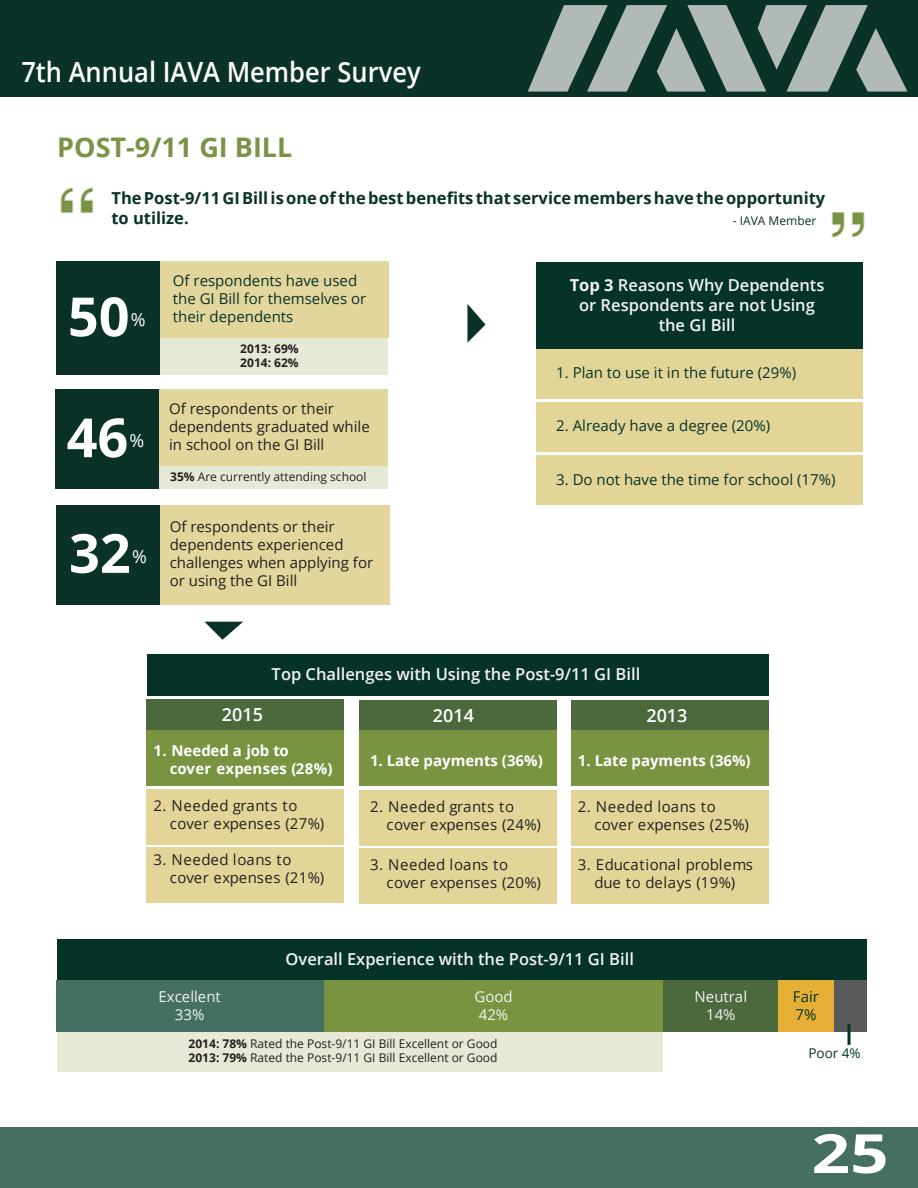
<style>
.page{position:relative;width:918px;height:1188px;background:#fff}
.page>*{position:absolute;margin:0;border:0;box-sizing:border-box;transform-origin:0 0}
.t1{font:700 54px "Open Sans";color:#fff}
.t2{font:700 54px "Open Sans";color:#fff;scale:1.25 1}
.t3{font:600 27.75px "Open Sans";color:#fff;scale:.92 1}
.t4{font:700 27px "Open Sans";color:#7a9346}
.t5{font:600 18px "Open Sans";color:#fff}
.t6{font:18px "Open Sans";color:#fff}
.t7{font:600 16.5px/19.8px "Open Sans";color:#f2f2f3;text-align:center}
.t8{font:700 16.5px/19.8px "Open Sans";color:#0a3228}
.t9{font:15px/18px "Open Sans";color:#231f20}
.t10{font:15px/18px "Open Sans";letter-spacing:.035em;color:#231f20}
.t11{font:15px/18px "Open Sans";color:#063328}
.t12{font:700 15px/18px "Open Sans";color:#fff}
.t13{font:15px/18px "Open Sans";letter-spacing:.03em;color:#231f20}
.t14{font:15px/18px "Open Sans";color:#0a3229}
.t15{font:15px/18px "Open Sans";color:#f2f2f3;text-align:center}
.t16{font:13.5px "Open Sans";color:#063328}
.t17{font:12px/14.4px "Open Sans";color:#231f20}
.t18{font:700 12px/14.4px "Open Sans";color:#231f20}
.t19{font:12px "Open Sans";color:#0a3228}
.s1{font-weight:700}
</style>
<div class="page">
<div style="left:0;top:1127px;width:918px;height:61px;background:#456f62"></div>
<div style="left:0;top:0;width:918px;height:96px;background:#0a3228"></div>
<svg style="left:528px;top:5px;width:380px;height:87px"></svg>
<img style="left:831px;top:212px;width:34px;height:26px">
<img style="left:60px;top:187px;width:34px;height:26px">
<div style="left:775px;top:980px;width:63px;height:51px;background:#e5af35"></div>
<div style="left:57px;top:1031px;width:606px;height:41px;background:#e8e8d7"></div>
<div style="left:320px;top:980px;width:347px;height:51px;background:#799340"></div>
<div style="left:160px;top:338px;width:228px;height:37px;background:#e8e8d7"></div>
<div style="left:159px;top:505px;width:230px;height:100px;background:#e3d69c"></div>
<div style="left:56px;top:505px;width:104px;height:100px;background:#0a3229"></div>
<div style="left:536px;top:263px;width:326px;height:87px;background:#063328"></div>
<div style="left:536px;top:350px;width:326px;height:49px;background:#e3d598"></div>
<div style="left:536px;top:403px;width:326px;height:49px;background:#e3d598"></div>
<div style="left:536px;top:456px;width:326px;height:49px;background:#e3d598"></div>
<div style="left:57px;top:940px;width:809px;height:40px;background:#063328"></div>
<div style="left:834px;top:980px;width:32px;height:51px;background:#58595b"></div>
<div style="left:57px;top:980px;width:267px;height:51px;background:#437062"></div>
<div style="left:663px;top:980px;width:115px;height:51px;background:#4b693c"></div>
<hr style="left:847px;top:1024px;width:3px;height:21px;background:#063328">
<div style="left:147px;top:654px;width:622px;height:42px;background:#063328"></div>
<div style="left:146px;top:699px;width:198px;height:32px;background:#4b693c"></div>
<div style="left:359px;top:700px;width:197px;height:32px;background:#4b693c"></div>
<div style="left:571px;top:700px;width:198px;height:32px;background:#4b693c"></div>
<div style="left:146px;top:730px;width:198px;height:56px;background:#799340"></div>
<div style="left:359px;top:730px;width:197px;height:56px;background:#799340"></div>
<div style="left:571px;top:730px;width:198px;height:56px;background:#799340"></div>
<div style="left:146px;top:789px;width:198px;height:56px;background:#e3d598"></div>
<div style="left:359px;top:790px;width:197px;height:55px;background:#e3d598"></div>
<div style="left:571px;top:790px;width:198px;height:55px;background:#e3d598"></div>
<div style="left:146px;top:847px;width:198px;height:56px;background:#e3d598"></div>
<div style="left:359px;top:848px;width:197px;height:56px;background:#e3d598"></div>
<div style="left:571px;top:848px;width:198px;height:56px;background:#e3d598"></div>
<svg style="left:467px;top:304px;width:19px;height:39px"></svg>
<svg style="left:205px;top:622px;width:38px;height:18px"></svg>
<div style="left:159px;top:261px;width:229px;height:77px;background:#e3d69c"></div>
<div style="left:56px;top:261px;width:104px;height:114px;background:#0a3229"></div>
<div style="left:159px;top:466px;width:229px;height:23px;background:#e8e8d7"></div>
<div style="left:158px;top:389px;width:230px;height:77px;background:#e3d69c"></div>
<div style="left:55px;top:389px;width:104px;height:100px;background:#0a3229"></div>
<h2 class="t3" style="left:21px;top:53px;width:170px">7th Annual IAVA</h2>
<h2 class="t3" style="left:227px;top:53px;width:212px">Member Survey</h2>
<h3 class="t4" style="left:57px;top:128px;width:193px">post-9/11 gi bill</h3>
<p class="t8" style="left:111px;top:188px;width:715px">The Post-9/11 GI Bill is one of the best benefits that service members have the opportunity to utilize.</p>
<p class="t19" style="left:733px;top:212px;width:85px">- IAVA Member</p>
<h1 class="t1" style="left:68px;top:279px;width:63px">50</h1>
<p class="t6" style="left:131px;top:307px;width:16px">%</p>
<h1 class="t1" style="left:67px;top:399px;width:63px">46</h1>
<p class="t6" style="left:130px;top:428px;width:16px">%</p>
<h1 class="t1" style="left:69px;top:515px;width:63px">32</h1>
<p class="t6" style="left:132px;top:544px;width:16px">%</p>
<p class="t14" style="left:173px;top:271px;width:195px">Of respondents have used the GI Bill for themselves or their dependents</p>
<p class="t18" style="left:240px;top:341px;width:60px">2013: 69%<br>2014: 62%</p>
<p class="t9" style="left:169px;top:399px;width:202px">Of respondents or their dependents graduated while in school on the GI Bill</p>
<p class="t17" style="left:170px;top:469px;width:198px"><span class="s1">35%</span> Are currently attending school</p>
<p class="t9" style="left:170px;top:517px;width:205px">Of respondents or their dependents experienced challenges when applying for or using the GI Bill</p>
<p class="t7" style="left:570px;top:275px;width:256px"><span class="s1">Top 3</span> Reasons Why Dependents or Respondents are not Using the GI Bill</p>
<p class="t11" style="left:556px;top:364px;width:242px">1. Plan to use it in the future (29%)</p>
<p class="t11" style="left:556px;top:417px;width:215px">2. Already have a degree (20%)</p>
<p class="t11" style="left:556px;top:470px;width:281px">3. Do not have the time for school (17%)</p>
<p class="t7" style="left:272px;top:664px;width:370px">Top Challenges with Using the Post-9/11 GI Bill</p>
<p class="t5" style="left:222px;top:702px;width:43px">2015</p>
<p class="t5" style="left:433px;top:703px;width:43px">2014</p>
<p class="t5" style="left:646px;top:703px;width:43px">2013</p>
<p class="t12" style="left:170px;top:741px;width:164px;text-indent:-16px">1. Needed a job to cover expenses (28%)</p>
<p class="t12" style="left:370px;top:751px;width:174px">1. Late payments (36%)</p>
<p class="t12" style="left:578px;top:751px;width:174px">1. Late payments (36%)</p>
<p class="t13" style="left:170px;top:797px;width:156px;text-indent:-16px">2. Needed grants to cover expenses (27%)</p>
<p class="t13" style="left:387px;top:797px;width:156px;text-indent:-17px">2. Needed grants to cover expenses (24%)</p>
<p class="t10" style="left:594px;top:797px;width:156px;text-indent:-16px">2. Needed loans to cover expenses (25%)</p>
<p class="t10" style="left:170px;top:850px;width:156px;text-indent:-16px">3. Needed loans to cover expenses (21%)</p>
<p class="t10" style="left:387px;top:855px;width:156px;text-indent:-17px">3. Needed loans to cover expenses (20%)</p>
<p class="t9" style="left:578px;top:855px;width:177px;text-align:center">3. Educational problems due to delays (19%)</p>
<p class="t7" style="left:286px;top:948px;width:350px">Overall Experience with the Post-9/11 GI Bill</p>
<p class="t15" style="left:159px;top:987px;width:64px">Excellent<br>33%</p>
<p class="t15" style="left:474px;top:987px;width:40px;text-align:left">Good<br>42%</p>
<p class="t15" style="left:695px;top:987px;width:54px">Neutral<br>14%</p>
<p class="t11" style="left:793px;top:987px;width:27px">Fair<br>7%</p>
<p class="t16" style="left:808px;top:1044px;width:54px">Poor 4%</p>
<p class="t17" style="left:189px;top:1036px;width:310px"><span class="s1">2014: 78%</span> Rated the Post-9/11 GI Bill Excellent or Good<br><span class="s1">2013: 79%</span> Rated the Post-9/11 GI Bill Excellent or Good</p>
<h1 class="t2" style="left:812px;top:1115px;width:63px">25</h1>
</div>
